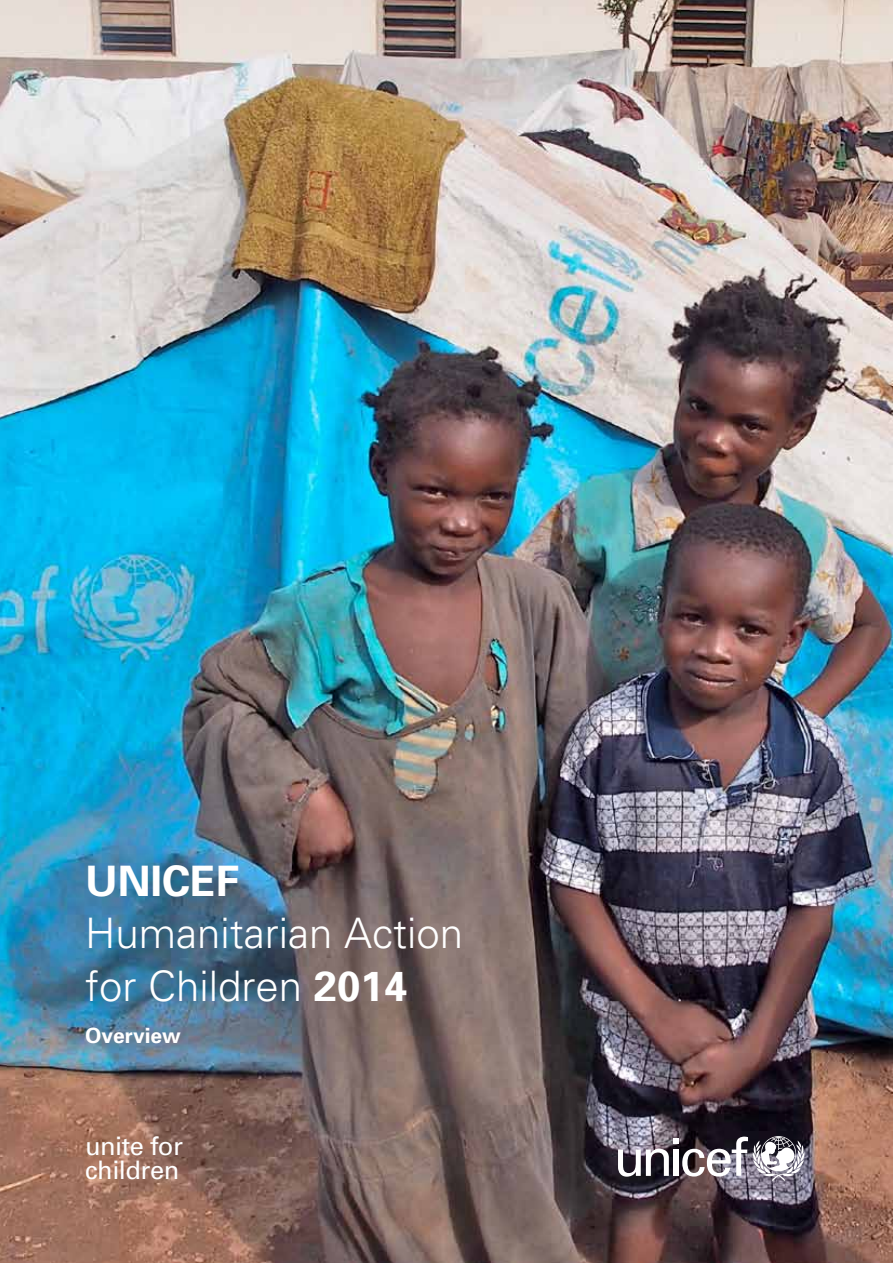
<style>
.page{position:relative;width:893px;height:1263px;background:#fff}
.page>*{position:absolute;margin:0;border:0;box-sizing:border-box;transform-origin:0 0}
.t1{font:300 42px/52.5px "Univers";color:#fff}
.t2{font:700 42px "Univers";color:#fff}
.t3{font:25.5px/24px "Univers";letter-spacing:-.02em;color:#fff}
.t4{font:700 21px "Univers";color:#fff}
.s1{font-weight:700}
</style>
<div class="page">
<img style="left:0;top:0;width:893px;height:1263px">
<svg style="left:618px;top:1136px;width:186px;height:45px"></svg>
<p class="t2" style="left:85px;top:854px;width:156px">UNICEF</p>
<p class="t1" style="left:85px;top:906px;width:380px">Humanitarian Action for Children <span class="s1">2014</span></p>
<p class="t4" style="left:85px;top:1022px;width:97px">Overview</p>
<p class="t3" style="left:85px;top:1133px;width:99px">unite for children</p>
</div>
